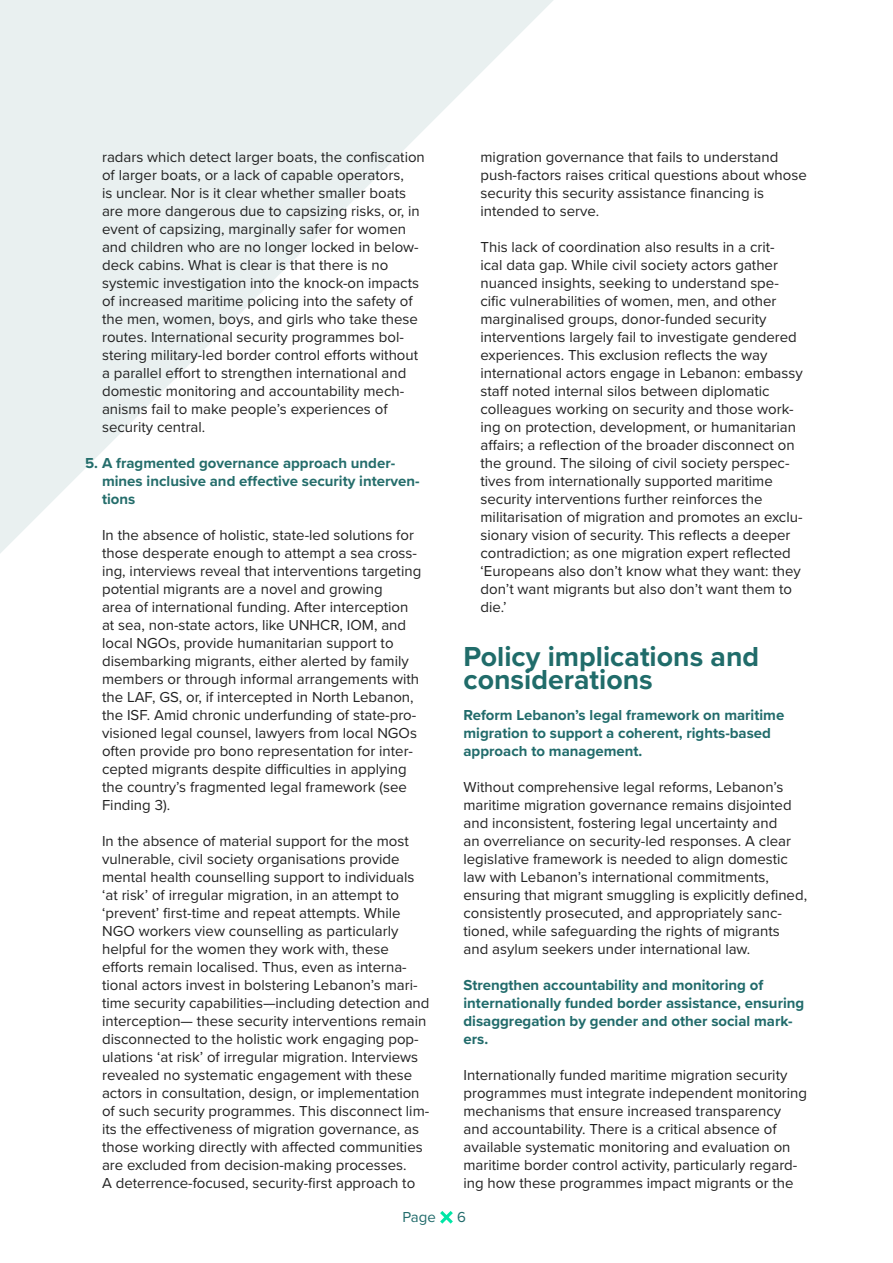
<style>
.page{position:relative;width:893px;height:1263px;background:#fff}
.page>*{position:absolute;margin:0;border:0;box-sizing:border-box;transform-origin:0 0}
.t1{font:700 28.5px/22.5px "Proxima Nova";color:#206c6a}
.t2{font:15px/18px "Proxima Nova";color:#222}
.t3{font:700 15px/18px "Proxima Nova";color:#216b6b}
.t4{font:700 15px/18px "Proxima Nova";color:#246d6b}
.t5{font:15px "Proxima Nova";color:#216b6b}
</style>
<div class="page">
<svg style="left:0;top:0;width:553px;height:553px;fill:#e9f0f0"></svg>
<svg style="left:440px;top:1211px;width:13px;height:13px"></svg>
<p class="t2" style="left:102px;top:147px;width:324px">radars which detect larger boats, the confiscation of larger boats, or a lack of capable operators,<br>is unclear. Nor is it clear whether smaller boats are more dangerous due to capsizing risks, or, in event of capsizing, marginally safer for women and children who are no longer locked in below&shy;deck cabins. What is clear is that there is no systemic investigation into the knock-on impacts of increased maritime policing into the safety of the men, women, boys, and girls who take these routes. International security programmes bol&shy;stering military-led border control efforts without a parallel effort to strengthen international and domestic monitoring and accountability mech&shy;anisms fail to make people’s experiences of security central.</p>
<p class="t4" style="left:102px;top:454px;width:319px;text-indent:-17px">5. A fragmented governance approach under&shy;mines inclusive and effective security interven&shy;tions</p>
<p class="t2" style="left:102px;top:525px;width:321px">In the absence of holistic, state-led solutions for those desperate enough to attempt a sea cross&shy;ing, interviews reveal that interventions targeting potential migrants are a novel and growing<br>area of international funding. After interception at sea, non-state actors, like UNHCR, IOM, and local NGOs, provide humanitarian support to disembarking migrants, either alerted by family members or through informal arrangements with the LAF, GS, or, if intercepted in North Lebanon, the ISF. Amid chronic underfunding of state-pro&shy;visioned legal counsel, lawyers from local NGOs often provide pro bono representation for inter&shy;cepted migrants despite difficulties in applying the country’s fragmented legal framework (see Finding 3).</p>
<p class="t2" style="left:102px;top:831px;width:329px">In the absence of material support for the most vulnerable, civil society organisations provide mental health counselling support to individuals ‘at risk’ of irregular migration, in an attempt to ‘prevent’ first-time and repeat attempts. While NGO workers view counselling as particularly helpful for the women they work with, these efforts remain localised. Thus, even as interna&shy;tional actors invest in bolstering Lebanon’s mari&shy;time security capabilities—including detection and interception— these security interventions remain disconnected to the holistic work engaging pop&shy;ulations ‘at risk’ of irregular migration. Interviews revealed no systematic engagement with these actors in consultation, design, or implementation of such security programmes. This disconnect lim&shy;its the effectiveness of migration governance, as those working directly with affected communities are excluded from decision-making processes.<br>A deterrence-focused, security-first approach to</p>
<p class="t2" style="left:480px;top:147px;width:328px">migration governance that fails to understand push-factors raises critical questions about whose security this security assistance financing is intended to serve.</p>
<p class="t2" style="left:480px;top:237px;width:324px">This lack of coordination also results in a crit-<br>ical data gap. While civil society actors gather nuanced insights, seeking to understand spe&shy;cific vulnerabilities of women, men, and other marginalised groups, donor-funded security interventions largely fail to investigate gendered experiences. This exclusion reflects the way international actors engage in Lebanon: embassy staff noted internal silos between diplomatic colleagues working on security and those work&shy;ing on protection, development, or humanitarian affairs; a reflection of the broader disconnect on the ground. The siloing of civil society perspec&shy;tives from internationally supported maritime security interventions further reinforces the militarisation of migration and promotes an exclu&shy;sionary vision of security. This reflects a deeper contradiction; as one migration expert reflected ‘Europeans also don’t know what they want: they don’t want migrants but also don’t want them to die.’</p>
<h1 class="t1" style="left:463px;top:645px;width:297px">Policy implications and considerations</h1>
<p class="t3" style="left:463px;top:706px;width:322px">Reform Lebanon’s legal framework on maritime migration to support a coherent, rights-based approach to management.</p>
<p class="t2" style="left:463px;top:777px;width:345px">Without comprehensive legal reforms, Lebanon’s maritime migration governance remains disjointed and inconsistent, fostering legal uncertainty and<br>an overreliance on security-led responses. A clear legislative framework is needed to align domestic law with Lebanon’s international commitments, ensuring that migrant smuggling is explicitly defined, consistently prosecuted, and appropriately sanc&shy;tioned, while safeguarding the rights of migrants and asylum seekers under international law.</p>
<p class="t3" style="left:463px;top:976px;width:342px">Strengthen accountability and monitoring of internationally funded border assistance, ensuring disaggregation by gender and other social mark&shy;ers.</p>
<p class="t2" style="left:463px;top:1065px;width:345px">Internationally funded maritime migration security programmes must integrate independent monitoring mechanisms that ensure increased transparency and accountability. There is a critical absence of available systematic monitoring and evaluation on maritime border control activity, particularly regard&shy;ing how these programmes impact migrants or the</p>
<p class="t5" style="left:402px;top:1206px;width:35px">Page</p>
<p class="t5" style="left:457px;top:1206px;width:10px">6</p>
</div>
